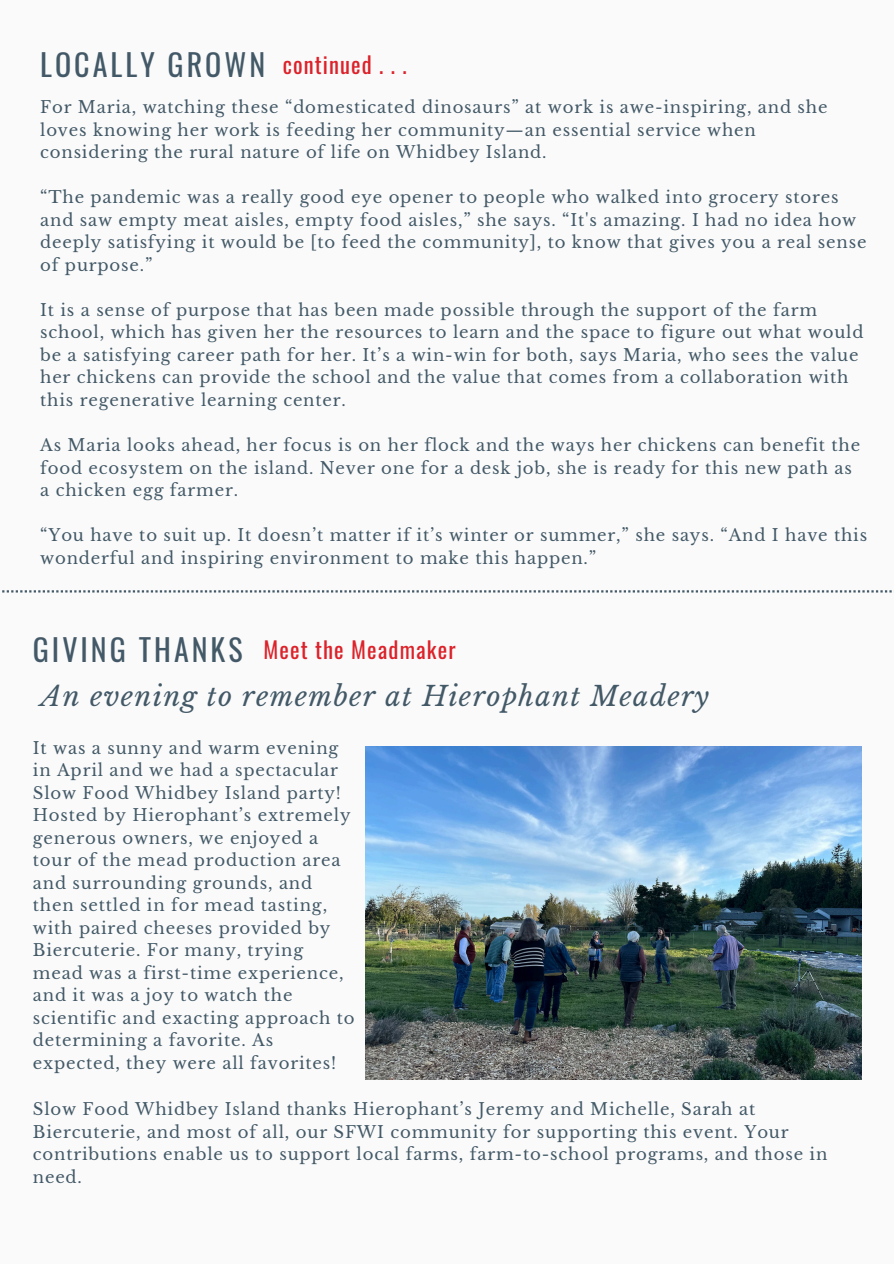
<style>
.page{position:relative;width:894px;height:1264px;background:#fff}
.page>*{position:absolute;margin:0;border:0;box-sizing:border-box;transform-origin:0 0}
.t1{font:30px "Oswald";letter-spacing:.1em;color:#435967}
.t2{font:italic 27px "Libre Baskerville";letter-spacing:.05em;color:#435967}
.t3{font:22.5px "Oswald";letter-spacing:.05em;color:#dc222a}
.t4{font:16.5px/22.5px "Libre Baskerville";letter-spacing:.05em;color:#435967}
</style>
<div class="page">
<div style="left:0;top:0;width:893px;height:1263px;background:#fafafa"></div>
<svg style="left:2px;top:590px;width:890px;height:2px"></svg>
<img style="left:366px;top:746px;width:495px;height:333px">
<p class="t1" style="left:40px;top:41px;width:226px">LOCALLY GROWN</p>
<p class="t3" style="left:282px;top:47px;width:126px">continued . . .</p>
<h1 class="t4" style="left:40px;top:96px;width:788px">For Maria, watching these “domesticated dinosaurs” at work is awe-inspiring, and she loves knowing her work is feeding her community—an essential service when considering the rural nature of life on Whidbey Island.</h1>
<h3 class="t4" style="left:40px;top:186px;width:827px">“The pandemic was a really good eye opener to people who walked into grocery stores and saw empty meat aisles, empty food aisles,” she says. “It's amazing. I had no idea how deeply satisfying it would be [to feed the community], to know that gives you a real sense of purpose.”</h3>
<p class="t4" style="left:40px;top:299px;width:824px">It is a sense of purpose that has been made possible through the support of the farm school, which has given her the resources to learn and the space to figure out what would be a satisfying career path for her. It’s a win-win for both, says Maria, who sees the value her chickens can provide the school and the value that comes from a collaboration with this regenerative learning center.</p>
<p class="t4" style="left:40px;top:434px;width:821px">As Maria looks ahead, her focus is on her flock and the ways her chickens can benefit the food ecosystem on the island. Never one for a desk job, she is ready for this new path as a chicken egg farmer.</p>
<p class="t4" style="left:40px;top:524px;width:828px">“You have to suit up. It doesn’t matter if it’s winter or summer,” she says. “And I have this wonderful and inspiring environment to make this happen.”</p>
<h1 class="t1" style="left:33px;top:626px;width:211px">GIVING THANKS</h1>
<p class="t3" style="left:263px;top:632px;width:193px">Meet the Meadmaker</p>
<p class="t2" style="left:41px;top:679px;width:669px">An evening to remember at Hierophant Meadery</p>
<h3 class="t4" style="left:33px;top:736px;width:323px">It was a sunny and warm evening in April and we had a spectacular<br>Slow Food Whidbey Island party!<br>Hosted by Hierophant’s extremely generous owners, we enjoyed a tour of the mead production area and surrounding grounds, and then settled in for mead tasting, with paired cheeses provided by<br>Biercuterie. For many, trying mead was a first-time experience, and it was a joy to watch the scientific and exacting approach to determining a favorite. As expected, they were all favorites!</h3>
<h2 class="t4" style="left:33px;top:1098px;width:795px">Slow Food Whidbey Island thanks Hierophant’s Jeremy and Michelle, Sarah at Biercuterie, and most of all, our SFWI community for supporting this event. Your contributions enable us to support local farms, farm-to-school programs, and those in need.</h2>
</div>
